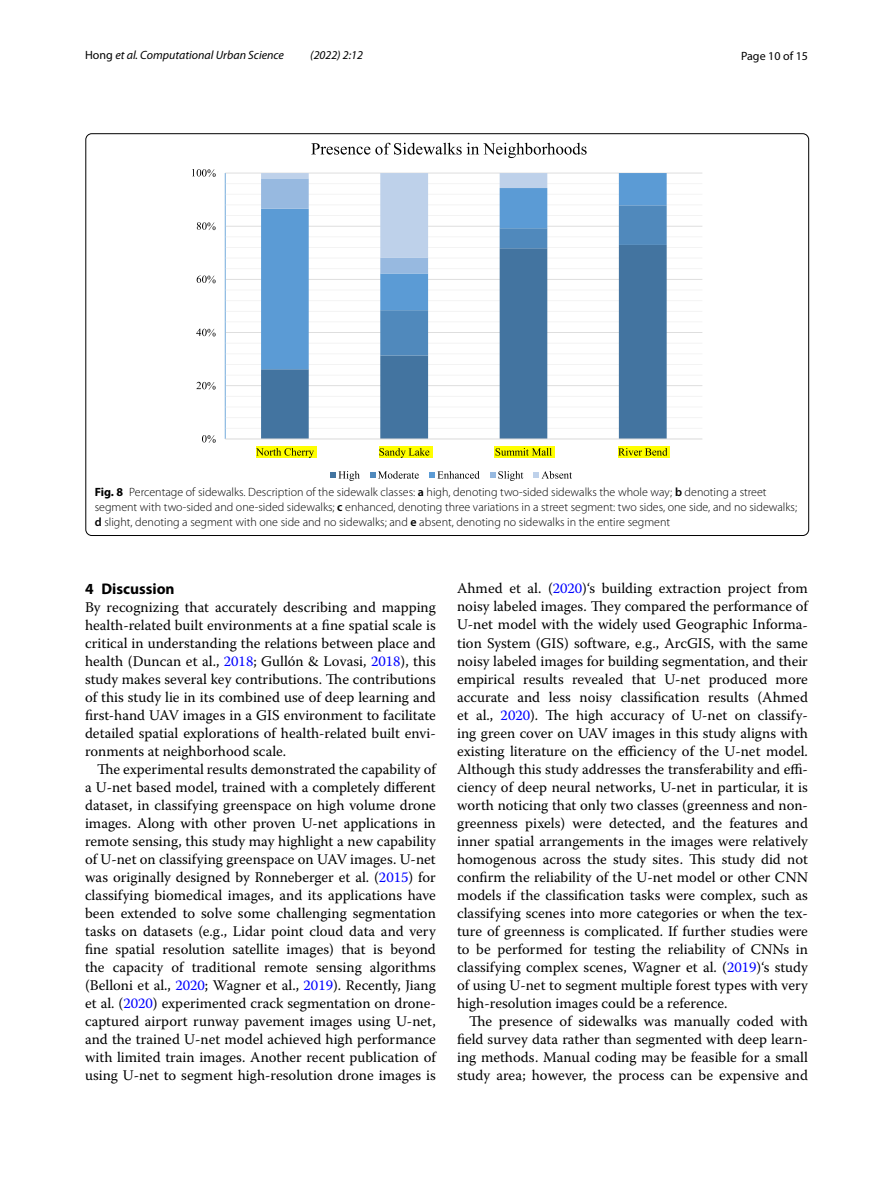
<style>
.page{position:relative;width:893px;height:1187px;background:#fff}
.page>*{position:absolute;margin:0;border:0;box-sizing:border-box;transform-origin:0 0}
.t1{font:700 15.45px "Myriad Pro";color:#000}
.t2{font:14.7px/18px "Warnock Pro";color:#000;text-align:justify}
.t3{font:300 12px/15px "Myriad Pro";color:#000}
.t4{font:italic 12px "Myriad Pro";color:#000}
.t5{font:12px "Myriad Pro";color:#000}
.s1{font-style:normal}
.s2{font-weight:700}
.s3{font-weight:600}
.s4{color:#00f}
</style>
<div class="page">
<hr style="left:225px;top:428px;width:477px;height:1px;background:#f2f2f2">
<hr style="left:225px;top:417px;width:477px;height:1px;background:#f2f2f2">
<hr style="left:225px;top:406px;width:477px;height:1px;background:#f2f2f2">
<hr style="left:225px;top:396px;width:477px;height:1px;background:#f2f2f2">
<hr style="left:225px;top:375px;width:477px;height:1px;background:#f2f2f2">
<hr style="left:225px;top:364px;width:477px;height:1px;background:#f2f2f2">
<hr style="left:225px;top:353px;width:477px;height:1px;background:#f2f2f2">
<hr style="left:225px;top:343px;width:477px;height:1px;background:#f2f2f2">
<hr style="left:225px;top:321px;width:477px;height:1px;background:#f2f2f2">
<hr style="left:225px;top:311px;width:477px;height:1px;background:#f2f2f2">
<hr style="left:225px;top:300px;width:477px;height:1px;background:#f2f2f2">
<hr style="left:225px;top:289px;width:477px;height:1px;background:#f2f2f2">
<hr style="left:225px;top:268px;width:477px;height:1px;background:#f2f2f2">
<hr style="left:225px;top:257px;width:477px;height:1px;background:#f2f2f2">
<hr style="left:225px;top:247px;width:477px;height:1px;background:#f2f2f2">
<hr style="left:225px;top:236px;width:477px;height:1px;background:#f2f2f2">
<hr style="left:225px;top:215px;width:477px;height:1px;background:#f2f2f2">
<hr style="left:225px;top:204px;width:477px;height:1px;background:#f2f2f2">
<hr style="left:225px;top:194px;width:477px;height:1px;background:#f2f2f2">
<hr style="left:225px;top:183px;width:477px;height:1px;background:#f2f2f2">
<hr style="left:225px;top:385px;width:477px;height:1px;background:#d9d9d9">
<hr style="left:225px;top:332px;width:477px;height:1px;background:#d9d9d9">
<hr style="left:225px;top:279px;width:477px;height:1px;background:#d9d9d9">
<hr style="left:225px;top:226px;width:477px;height:1px;background:#d9d9d9">
<hr style="left:225px;top:173px;width:477px;height:1px;background:#d9d9d9">
<svg style="left:261px;top:369px;width:406px;height:69px"></svg>
<svg style="left:261px;top:173px;width:406px;height:196px"></svg>
<svg style="left:261px;top:173px;width:286px;height:100px"></svg>
<svg style="left:225px;top:173px;width:1px;height:265px"></svg>
<hr style="left:225px;top:438px;width:477px;height:1px;background:#d9d9d9">
<svg style="left:202px;top:435px;width:14px;height:8px"></svg>
<svg style="left:196px;top:382px;width:20px;height:7px"></svg>
<svg style="left:196px;top:328px;width:20px;height:8px"></svg>
<svg style="left:197px;top:275px;width:19px;height:8px"></svg>
<svg style="left:197px;top:222px;width:19px;height:8px"></svg>
<svg style="left:192px;top:169px;width:24px;height:8px"></svg>
<svg style="left:256px;top:446px;width:61px;height:12px"></svg>
<svg style="left:379px;top:446px;width:53px;height:12px"></svg>
<svg style="left:496px;top:446px;width:59px;height:11px"></svg>
<svg style="left:618px;top:446px;width:52px;height:11px"></svg>
<svg style="left:311px;top:143px;width:276px;height:15px"></svg>
<svg style="left:331px;top:471px;width:29px;height:10px"></svg>
<svg style="left:370px;top:471px;width:49px;height:7px"></svg>
<svg style="left:429px;top:471px;width:50px;height:7px"></svg>
<svg style="left:490px;top:471px;width:33px;height:10px"></svg>
<svg style="left:534px;top:471px;width:38px;height:7px"></svg>
<p class="t4" style="left:85px;top:48px;width:200px"><span class="s1">Hong</span> et al. Computational Urban Science</p>
<p class="t4" style="left:310px;top:48px;width:54px">(2022) 2:12</p>
<p class="t5" style="left:741px;top:48px;width:68px">Page 10 of 15</p>
<p class="t3" style="left:95px;top:484px;width:704px"><span class="s2">Fig. 8</span> Percentage of sidewalks. Description of the sidewalk classes: <span class="s3">a</span> high, denoting two-sided sidewalks the whole way; <span class="s3">b</span> denoting a street segment with two-sided and one-sided sidewalks; <span class="s3">c</span> enhanced, denoting three variations in a street segment: two sides, one side, and no sidewalks; <span class="s3">d</span> slight, denoting a segment with one side and no sidewalks; and <span class="s3">e</span> absent, denoting no sidewalks in the entire segment</p>
<p class="t1" style="left:85px;top:579px;width:91px">4 Discussion</p>
<p class="t2" style="left:85px;top:598px;width:352px">By recognizing that accurately describing and mapping health-related built environments at a fine spatial scale is critical in understanding the relations between place and health (Duncan et al., <span class="s4">2018</span>; Gullón &amp; Lovasi, <span class="s4">2018</span>), this study makes several key contributions. The contributions of this study lie in its combined use of deep learning and first-hand UAV images in a GIS environment to facilitate detailed spatial explorations of health-related built envi&shy;ronments at neighborhood scale.</p>
<p class="t2" style="left:85px;top:760px;width:352px;text-indent:12px">The experimental results demonstrated the capability of a U-net based model, trained with a completely different dataset, in classifying greenspace on high volume drone images. Along with other proven U-net applications in remote sensing, this study may highlight a new capability of U-net on classifying greenspace on UAV images. U-net was originally designed by Ronneberger et al. (<span class="s4">2015</span>) for classifying biomedical images, and its applications have been extended to solve some challenging segmentation tasks on datasets (e.g., Lidar point cloud data and very fine spatial resolution satellite images) that is beyond the capacity of traditional remote sensing algorithms (Belloni et al., <span class="s4">2020</span>; Wagner et al., <span class="s4">2019</span>). Recently, Jiang et al. (<span class="s4">2020</span>) experimented crack segmentation on drone&shy;captured airport runway pavement images using U-net, and the trained U-net model achieved high performance with limited train images. Another recent publication of using U-net to segment high-resolution drone images is</p>
<p class="t2" style="left:457px;top:579px;width:352px">Ahmed et al. (<span class="s4">2020</span>)‘s building extraction project from noisy labeled images. They compared the performance of U-net model with the widely used Geographic Informa&shy;tion System (GIS) software, e.g., ArcGIS, with the same noisy labeled images for building segmentation, and their empirical results revealed that U-net produced more accurate and less noisy classification results (Ahmed et al., <span class="s4">2020</span>). The high accuracy of U-net on classify&shy;ing green cover on UAV images in this study aligns with existing literature on the efficiency of the U-net model.<br>Although this study addresses the transferability and effi&shy;ciency of deep neural networks, U-net in particular, it is worth noticing that only two classes (greenness and non&shy;greenness pixels) were detected, and the features and inner spatial arrangements in the images were relatively homogenous across the study sites. This study did not confirm the reliability of the U-net model or other CNN models if the classification tasks were complex, such as classifying scenes into more categories or when the tex&shy;ture of greenness is complicated. If further studies were to be performed for testing the reliability of CNNs in classifying complex scenes, Wagner et al. (<span class="s4">2019</span>)‘s study of using U-net to segment multiple forest types with very high-resolution images could be a reference.</p>
<p class="t2" style="left:457px;top:1011px;width:352px;text-indent:12px">The presence of sidewalks was manually coded with field survey data rather than segmented with deep learn&shy;ing methods. Manual coding may be feasible for a small study area; however, the process can be expensive and</p>
</div>
